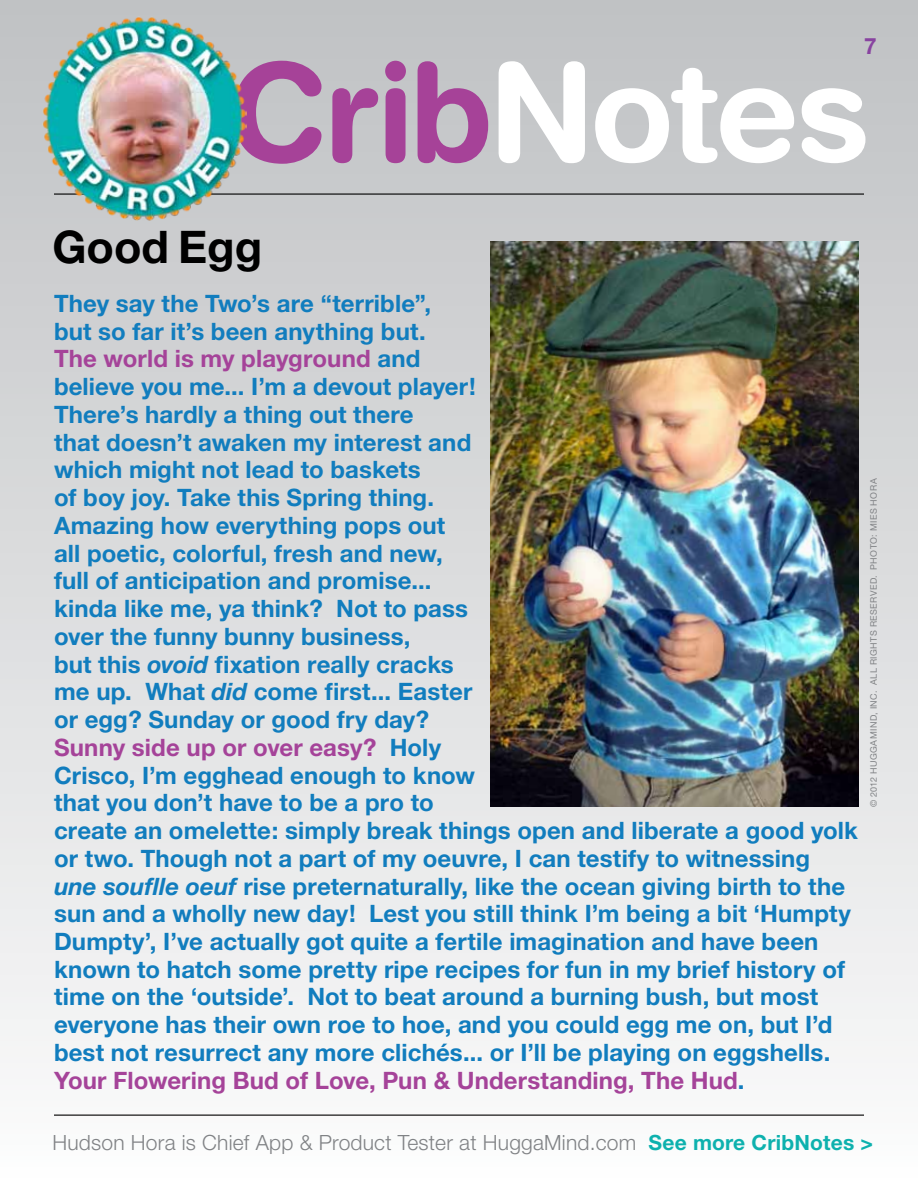
<style>
.page{position:relative;width:918px;height:1188px;background:#fff}
.page>*{position:absolute;margin:0;border:0;box-sizing:border-box;transform-origin:0 0}
.t1{font:700 136.65px "Helvetica Rounded";letter-spacing:-.035em;color:#fff}
.t2{font:700 45px "Helvetica Neue";color:#000}
.t3{font:700 24px/27.8px "Helvetica Neue";letter-spacing:.005em;color:#117dbe}
.t4{font:700 22.5px "Helvetica Neue";color:#8843a0}
.t5{font:300 21px "Helvetica Neue";letter-spacing:.01em;color:#808285}
.t6{font:9px "Helvetica Neue";letter-spacing:.045em;color:#808285}
.s1{color:#a64298}
.s2{color:#a54399}
.s3{font-style:italic}
.s4{font-weight:700;color:#0eb1ae}
</style>
<div class="page">
<div style="left:0;top:0;width:918px;height:1188px;background:linear-gradient(to bottom,#bfc0c3,#fbfbfb)"></div>
<img style="left:490px;top:242px;width:368px;height:565px">
<hr style="left:54px;top:194px;width:810px;height:1px;background:#000">
<hr style="left:54px;top:1115px;width:810px;height:1px;background:#000">
<img style="left:42px;top:16px;width:205px;height:204px">
<p class="t4" style="left:864px;top:32px;width:14px">7</p>
<h1 class="t1" style="left:226px;top:30px;width:645px"><span class="s1">Crib</span>Notes</h1>
<h2 class="t2" style="left:52px;top:219px;width:211px">Good Egg</h2>
<p class="t3" style="left:54px;top:289px;width:805px">They say the Two’s are “terrible”,<br>but so far it’s been anything but.<br><span class="s2">The world is my playground</span> and<br>believe you me... I’m a devout player!<br>There’s hardly a thing out there<br>that doesn’t awaken my interest and<br>which might not lead to baskets<br>of boy joy. Take this Spring thing.<br>Amazing how everything pops out<br>all poetic, colorful, fresh and new,<br>full of anticipation and promise...<br>kinda like me, ya think? Not to pass<br>over the funny bunny business,<br>but this <span class="s3">ovoid</span> fixation really cracks<br>me up. What <span class="s3">did</span> come first... Easter<br>or egg? Sunday or good fry day?<br><span class="s2">Sunny side up or over easy?</span> Holy<br>Crisco, I’m egghead enough to know<br>that you don’t have to be a pro to<br>create an omelette: simply break things open and liberate a good yolk or two. Though not a part of my oeuvre, I can testify to witnessing <span class="s3">une souflle oeuf</span> rise preternaturally, like the ocean giving birth to the sun and a wholly new day! Lest you still think I’m being a bit ‘Humpty Dumpty’, I’ve actually got quite a fertile imagination and have been known to hatch some pretty ripe recipes for fun in my brief history of time on the ‘outside’. Not to beat around a burning bush, but most everyone has their own roe to hoe, and you could egg me on, but I’d best not resurrect any more clichés... or I’ll be playing on eggshells.<br><span class="s2">Your Flowering Bud of Love, Pun &amp; Understanding, The Hud</span>.</p>
<p class="t6" style="left:868px;top:807px;width:330px;rotate:-90deg">© 2012 HuggaMind, I nc. All rights reserved. PhotO: Mies Hora</p>
<p class="t5" style="left:52px;top:1130px;width:822px">Hudson Hora is Chief App &amp; Product Tester at HuggaMind.com <span class="s4">See more CribNotes &gt;</span></p>
</div>
